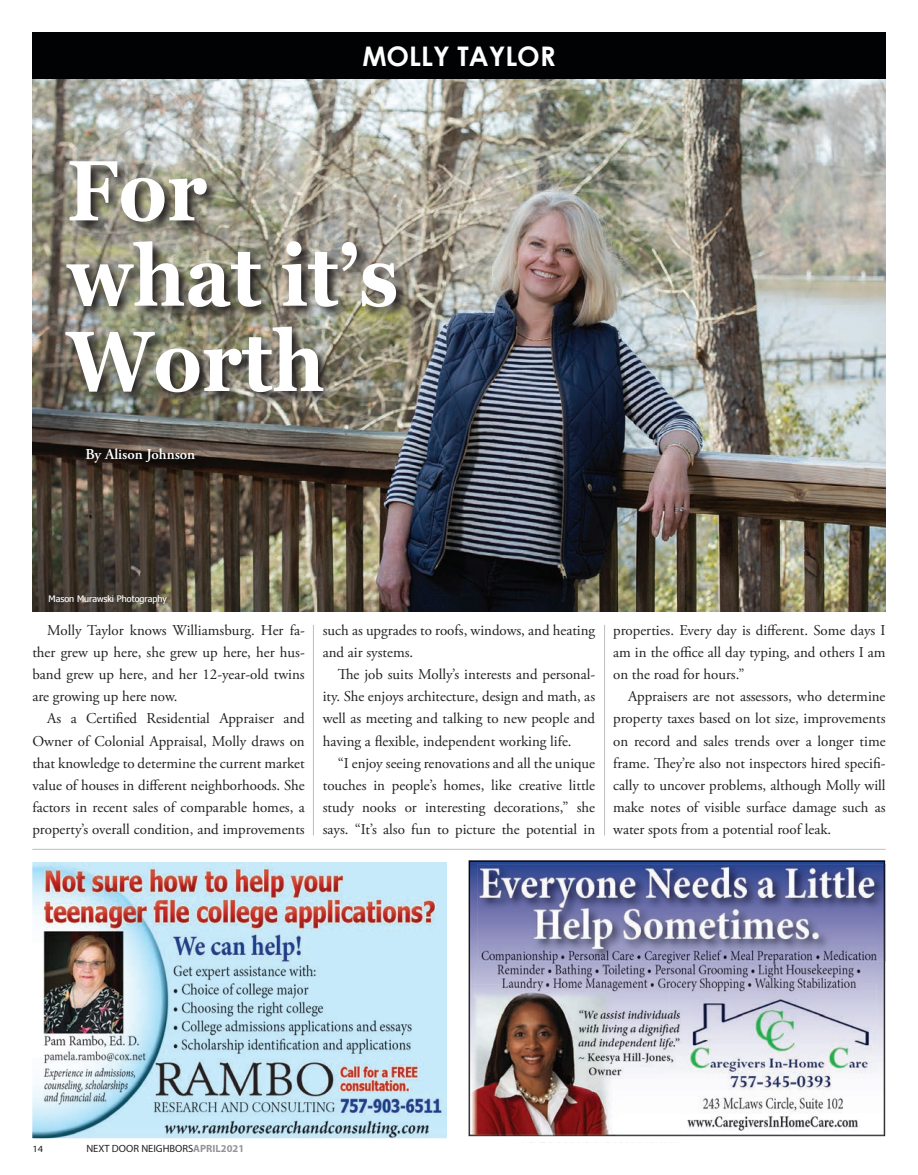
<style>
.page{position:relative;width:918px;height:1175px;background:#fff}
.page>*{position:absolute;margin:0;border:0;box-sizing:border-box;transform-origin:0 0}
.t1{font:700 85.2px/85.2px "Georgia";color:#fff;scale:.9 1}
.t2{font:700 27px "Century Gothic";color:#fff}
.t3{font:15px/22.2px "Adobe Garamond Pro";color:#231f20;text-align:justify}
.t4{font:600 15px "Adobe Garamond Pro";color:#fff}
.t5{font:10.5px "Myriad Pro";color:#231f20}
.t6{font:9.45px "Myriad Pro";color:#231f20;scale:1.11 1}
.t7{font:8.85px "Nina";color:#fff;scale:1.18 1}
.s1{font-weight:700;color:#939598}
</style>
<div class="page">
<img style="left:32px;top:79px;width:854px;height:533px">
<div style="left:32px;top:32px;width:854px;height:47px;background:#010203"></div>
<svg style="left:63px;top:159px;width:347px;height:247px;background:#858273"></svg>
<img style="left:32px;top:862px;width:415px;height:276px">
<img style="left:468px;top:860px;width:418px;height:277px">
<hr style="left:313px;top:625px;width:1px;height:210px;background:#bcbdc0">
<hr style="left:604px;top:625px;width:1px;height:210px;background:#bcbdc0">
<hr style="left:32px;top:849px;width:854px;height:1px;background:#bcbdc0">
<h2 class="t2" style="left:362px;top:35px;width:195px">MOLLY TAYLOR</h2>
<h1 class="t1" style="left:67px;top:148px;width:370px">For what it’s<br>Worth</h1>
<p class="t4" style="left:86px;top:446px;width:111px">By Alison Johnson</p>
<p class="t7" style="left:49px;top:592px;width:102px">Mason Murawski Photography</p>
<p class="t3" style="left:32px;top:619px;width:274px;text-indent:15px">Molly Taylor knows Williamsburg. Her fa&shy;ther grew up here, she grew up here, her hus&shy;band grew up here, and her 12-year-old twins are growing up here now.</p>
<p class="t3" style="left:32px;top:708px;width:274px;text-indent:15px">As a Certified Residential Appraiser and Owner of Colonial Appraisal, Molly draws on that knowledge to determine the current market value of houses in different neighborhoods. She factors in recent sales of comparable homes, a property’s overall condition, and improvements</p>
<p class="t3" style="left:323px;top:619px;width:274px">such as upgrades to roofs, windows, and heating and air systems.</p>
<p class="t3" style="left:323px;top:663px;width:274px;text-indent:15px">The job suits Molly’s interests and personal&shy;ity. She enjoys architecture, design and math, as well as meeting and talking to new people and having a flexible, independent working life.</p>
<p class="t3" style="left:323px;top:752px;width:274px;text-indent:15px">“I enjoy seeing renovations and all the unique touches in people’s homes, like creative little study nooks or interesting decorations,” she says. “It’s also fun to picture the potential in</p>
<p class="t3" style="left:613px;top:619px;width:274px">properties. Every day is different. Some days I am in the office all day typing, and others I am on the road for hours.”</p>
<p class="t3" style="left:613px;top:686px;width:274px;text-indent:15px">Appraisers are not assessors, who determine property taxes based on lot size, improvements on record and sales trends over a longer time frame. They’re also not inspectors hired specifi&shy;cally to uncover problems, although Molly will make notes of visible surface damage such as water spots from a potential roof leak.</p>
<p class="t6" style="left:32px;top:1142px;width:11px">14</p>
<p class="t5" style="left:86px;top:1141px;width:159px">NEXT DOOR NEIGHBORS<span class="s1">APRIL2021</span></p>
</div>
